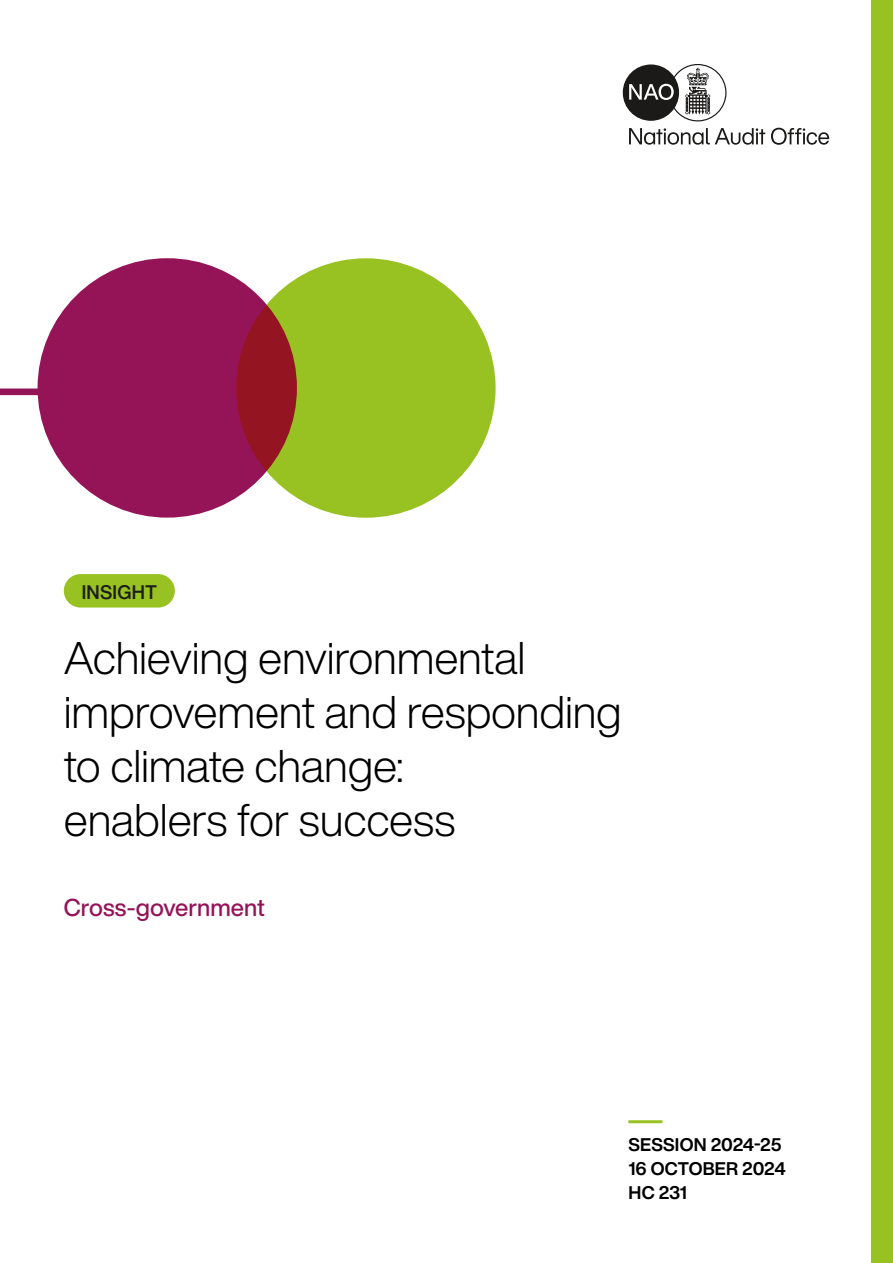
<style>
.page{position:relative;width:893px;height:1263px;background:#fff}
.page>*{position:absolute;margin:0;border:0;box-sizing:border-box;transform-origin:0 0}
.NEW_2021_cover_title{font:300 45px/54px "Helvetica Now Display";letter-spacing:-.005em;color:#000}
.NEW_2021_Dept_name{font:500 24px "Helvetica Now Display";color:#951458}
.t1{font:500 19.35px "Helvetica Now Text";letter-spacing:-.02em;color:#1c1c1b}
.t2{font:700 18px/24px "Helvetica Now Display";color:#000}
</style>
<div class="page">
<svg style="left:629px;top:128px;width:136px;height:17px"></svg>
<svg style="left:771px;top:128px;width:58px;height:17px"></svg>
<svg style="left:623px;top:64px;width:104px;height:58px"></svg>
<div style="left:236px;top:258px;width:260px;height:260px;background:#98c222;border-radius:50%"></div>
<div style="left:38px;top:258px;width:259px;height:260px;background:#951458;border-radius:50%"></div>
<div style="left:0;top:388px;width:98px;height:7px;background:#951458"></div>
<hr style="left:628px;top:1120px;width:34px;height:3px;background:#98c222">
<div style="left:872px;top:0;width:21px;height:1263px;background:#98c222"></div>
<svg style="left:64px;top:574px;width:111px;height:33px"></svg>
<div style="left:64px;top:574px;width:111px;height:33px;background:#98c221;border-radius:17px"></div>
<p class="t1" style="left:81px;top:577px;width:77px">INSIGHT</p>
<h1 class="NEW_2021_cover_title" style="left:64px;top:631px;width:560px">Achieving environmental improvement and responding to climate change:<br>enablers for success</h1>
<p class="NEW_2021_Dept_name" style="left:64px;top:891px;width:203px">Cross-government</p>
<p class="t2" style="left:628px;top:1133px;width:159px">SESSION 2024-25<br>16 OCTOBER 2024<br>HC 231</p>
</div>
